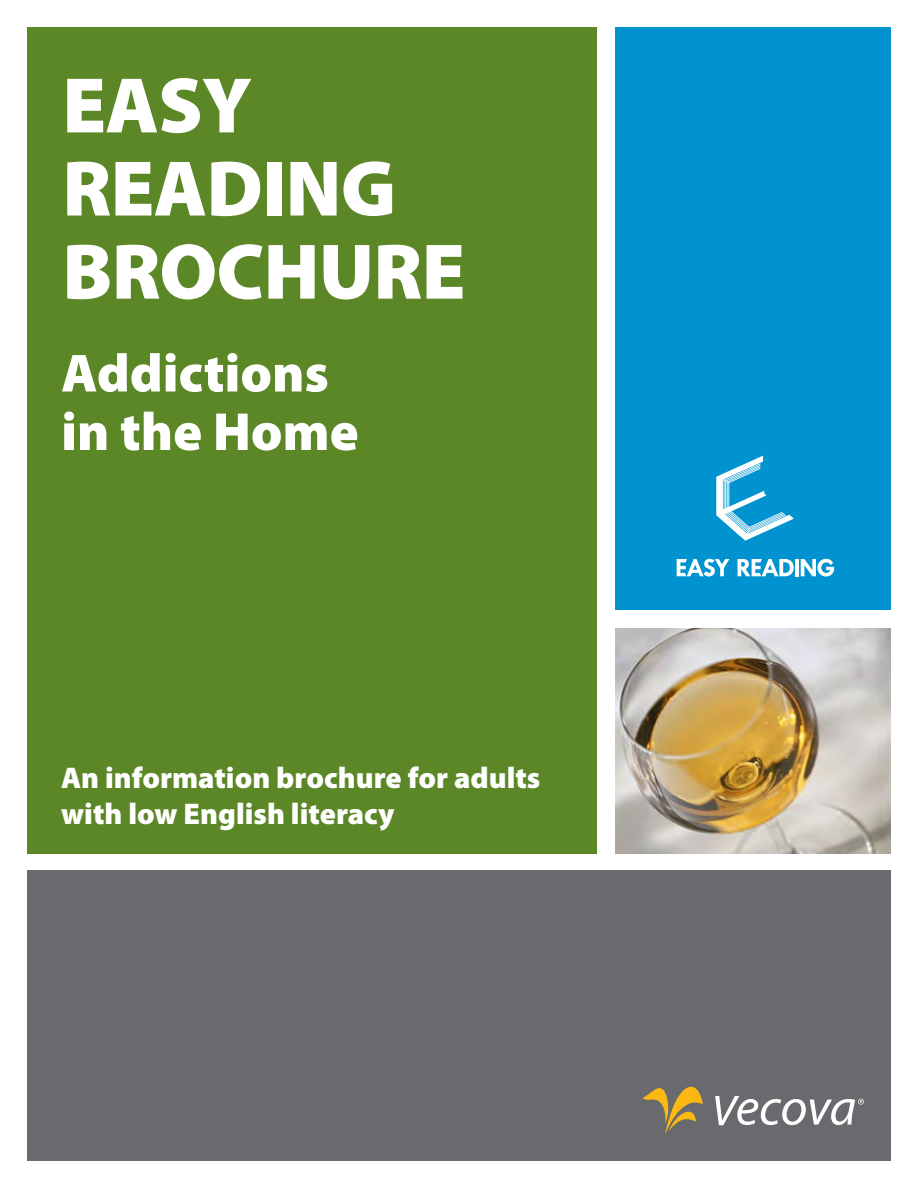
<style>
.page{position:relative;width:918px;height:1188px;background:#fff}
.page>*{position:absolute;margin:0;border:0;box-sizing:border-box;transform-origin:0 0}
.t1{font:900 79.5px/83.1px "Myriad Pro";letter-spacing:-.01em;color:#fff}
.t2{font:900 54px/58.5px "Myriad Pro";color:#fff}
.t3{font:900 30px/36px "Myriad Pro";color:#fff}
</style>
<div class="page">
<div style="left:27px;top:27px;width:570px;height:827px;background:#5c8727"></div>
<div style="left:615px;top:27px;width:276px;height:582px;background:#0093d0"></div>
<div style="left:27px;top:871px;width:864px;height:290px;background:#696a6d"></div>
<svg style="left:716px;top:456px;width:78px;height:85px"></svg>
<hr style="left:795px;top:559px;width:4px;height:17px;background:#fff">
<svg style="left:801px;top:559px;width:33px;height:18px"></svg>
<svg style="left:677px;top:559px;width:52px;height:18px"></svg>
<svg style="left:738px;top:559px;width:56px;height:17px"></svg>
<svg style="left:643px;top:1087px;width:60px;height:47px"></svg>
<svg style="left:715px;top:1096px;width:149px;height:29px"></svg>
<img style="left:616px;top:629px;width:275px;height:225px">
<h1 class="t1" style="left:62px;top:61px;width:405px">easy reading brochure</h1>
<h2 class="t2" style="left:61px;top:342px;width:299px">Addictions in the Home</h2>
<p class="t3" style="left:61px;top:759px;width:481px">An information brochure for adults with low English literacy</p>
</div>
